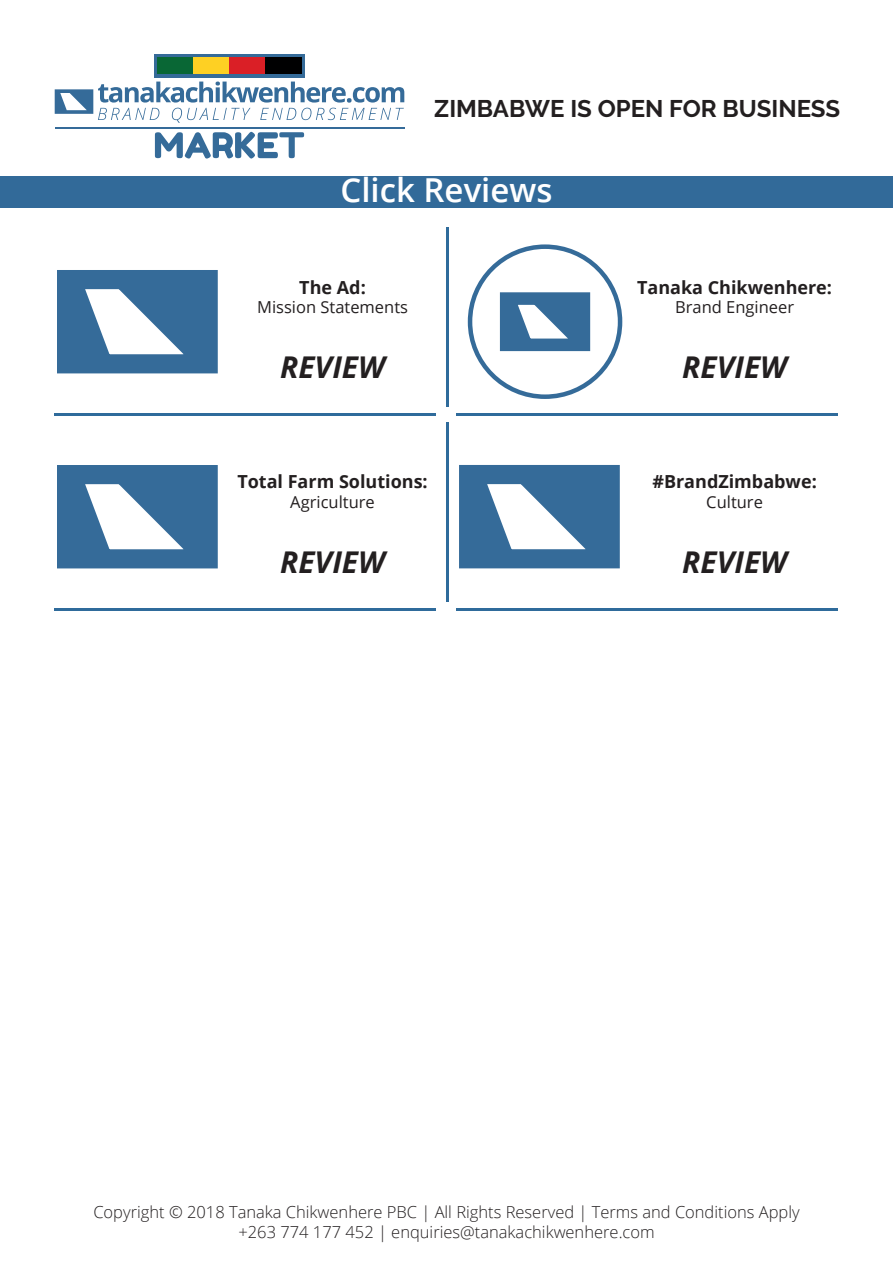
<style>
.page{position:relative;width:893px;height:1263px;background:#fff}
.page>*{position:absolute;margin:0;border:0;box-sizing:border-box;transform-origin:0 0}
.t1{font:600 33px "Open Sans";color:#fff}
.t2{font:italic 700 30px "Open Sans";color:#231f20}
.t3{font:700 24px "Raleway";color:#231f20}
.t4{font:700 18px "Open Sans";color:#231f20}
.t5{font:300 16.5px/19.8px "Open Sans";color:#231f20;text-align:center}
.t6{font:16.5px "Open Sans";color:#231f20}
</style>
<div class="page">
<div style="left:468px;top:244px;width:154px;height:155px;border:4px solid #356b99;border-radius:50%"></div>
<svg style="left:499px;top:292px;width:92px;height:60px"></svg>
<div style="left:0;top:177px;width:893px;height:31px;background:#326a99"></div>
<hr style="left:55px;top:127px;width:349px;height:1px;background:#356b99">
<svg style="left:155px;top:132px;width:149px;height:27px"></svg>
<svg style="left:55px;top:82px;width:349px;height:41px"></svg>
<div style="left:154px;top:54px;width:151px;height:23px;background:#356b99"></div>
<div style="left:157px;top:57px;width:36px;height:17px;background:#096735"></div>
<div style="left:193px;top:57px;width:36px;height:17px;background:#fed023"></div>
<div style="left:229px;top:57px;width:37px;height:17px;background:#da1f26"></div>
<div style="left:266px;top:57px;width:36px;height:17px;background:#000001"></div>
<hr style="left:54px;top:413px;width:382px;height:3px;background:#2f6b9b">
<hr style="left:446px;top:227px;width:2px;height:180px;background:#2f6b9b">
<hr style="left:456px;top:413px;width:382px;height:3px;background:#2f6b9b">
<hr style="left:54px;top:608px;width:382px;height:3px;background:#2f6b9b">
<hr style="left:446px;top:422px;width:2px;height:180px;background:#2f6b9b">
<hr style="left:456px;top:608px;width:382px;height:3px;background:#2f6b9b">
<svg style="left:57px;top:270px;width:161px;height:104px"></svg>
<svg style="left:57px;top:465px;width:161px;height:104px"></svg>
<svg style="left:459px;top:465px;width:161px;height:104px"></svg>
<p class="t3" style="left:434px;top:95px;width:407px">ZIMBABWE IS OPEN FOR BUSINESS</p>
<h1 class="t1" style="left:340px;top:167px;width:214px">Click Reviews</h1>
<p class="t4" style="left:299px;top:274px;width:68px">The Ad:</p>
<p class="t6" style="left:257px;top:296px;width:152px">Mission Statements</p>
<p class="t2" style="left:280px;top:346px;width:106px">REVIEW</p>
<p class="t4" style="left:237px;top:469px;width:192px">Total Farm Solutions:</p>
<p class="t6" style="left:290px;top:491px;width:86px">Agriculture</p>
<p class="t2" style="left:280px;top:541px;width:106px">REVIEW</p>
<p class="t4" style="left:637px;top:274px;width:196px">Tanaka Chikwenhere:</p>
<p class="t6" style="left:675px;top:296px;width:121px">Brand Engineer</p>
<p class="t2" style="left:682px;top:346px;width:106px">REVIEW</p>
<p class="t4" style="left:652px;top:469px;width:166px">#BrandZimbabwe:</p>
<p class="t6" style="left:706px;top:491px;width:58px">Culture</p>
<p class="t2" style="left:682px;top:541px;width:106px">REVIEW</p>
<p class="t5" style="left:93px;top:1201px;width:708px">Copyright © 2018 Tanaka Chikwenhere PBC | All Rights Reserved | Terms and Conditions Apply +263 774 177 452 | enquiries@tanakachikwenhere.com</p>
</div>
